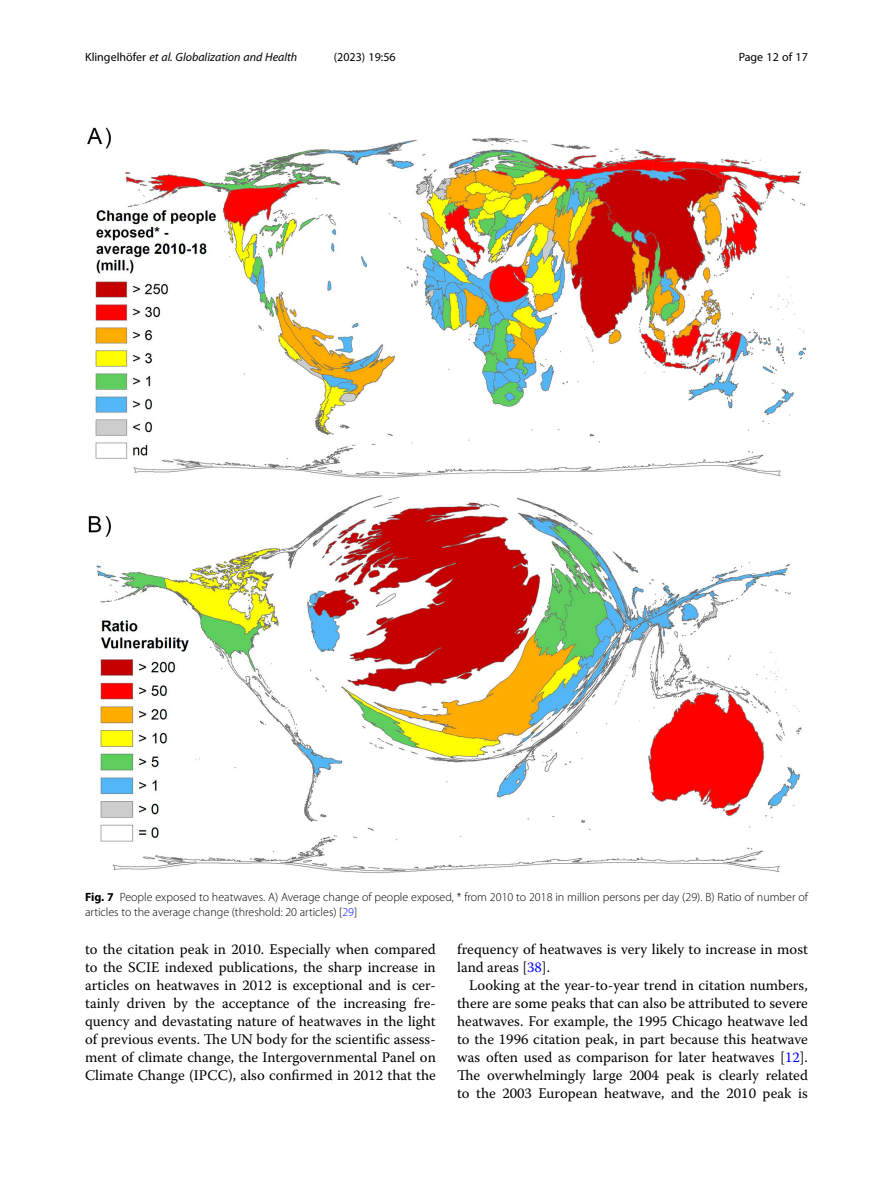
<style>
.page{position:relative;width:893px;height:1191px;background:#fff}
.page>*{position:absolute;margin:0;border:0;box-sizing:border-box;transform-origin:0 0}
.Body_Text{font:14.7px/18px "Warnock Pro";color:#000;text-align:justify}
.Body_Text_Indent{font:14.7px/18px "Warnock Pro";color:#000;text-align:justify}
.Figure_Caption{font:300 12px/15px "Myriad Pro";color:#000}
.t1{font:italic 12px "Myriad Pro";color:#000}
.t2{font:12px "Myriad Pro";color:#000}
.s1{font-style:normal}
.s2{font-weight:700}
.s3{color:#00f}
</style>
<div class="page">
<img style="left:87px;top:127px;width:719px;height:746px">
<p class="t1" style="left:85px;top:50px;width:214px"><span class="s1">Klingelhöfer</span> et al. Globalization and Health</p>
<p class="t2" style="left:334px;top:50px;width:63px">(2023) 19:56</p>
<p class="t2" style="left:739px;top:50px;width:71px">Page 12 of 17</p>
<p class="Figure_Caption" style="left:85px;top:890px;width:724px"><span class="s2">Fig. 7</span> People exposed to heatwaves. A) Average change of people exposed, * from 2010 to 2018 in million persons per day (29). B) Ratio of number of articles to the average change (threshold: 20 articles) [<span class="s3">29</span>]</p>
<p class="Body_Text" style="left:85px;top:940px;width:352px">to the citation peak in 2010. Especially when compared to the SCIE indexed publications, the sharp increase in articles on heatwaves in 2012 is exceptional and is cer&shy;tainly driven by the acceptance of the increasing fre&shy;quency and devastating nature of heatwaves in the light of previous events. The UN body for the scientific assess&shy;ment of climate change, the Intergovernmental Panel on Climate Change (IPCC), also confirmed in 2012 that the</p>
<p class="Body_Text" style="left:457px;top:940px;width:352px">frequency of heatwaves is very likely to increase in most land areas [<span class="s3">38</span>].</p>
<p class="Body_Text_Indent" style="left:457px;top:976px;width:352px;text-indent:12px">Looking at the year-to-year trend in citation numbers, there are some peaks that can also be attributed to severe heatwaves. For example, the 1995 Chicago heatwave led to the 1996 citation peak, in part because this heatwave was often used as comparison for later heatwaves [<span class="s3">12</span>].<br>The overwhelmingly large 2004 peak is clearly related to the 2003 European heatwave, and the 2010 peak is</p>
</div>
